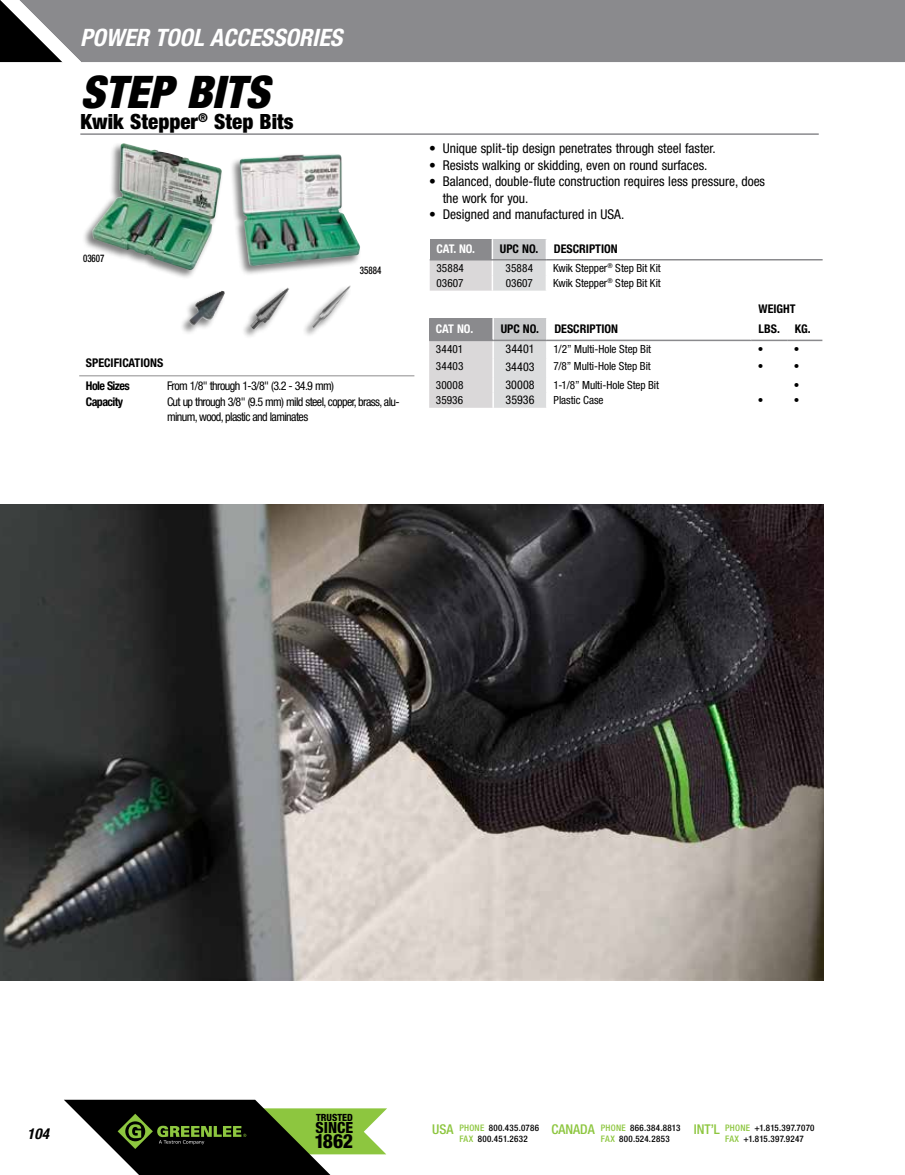
<style>
.page{position:relative;width:905px;height:1175px;background:#fff}
.page>*{position:absolute;margin:0;border:0;box-sizing:border-box;transform-origin:0 0}
.t1{font:italic 900 condensed 45px "Helvetica Neue LT Std";letter-spacing:.005em;color:#000}
.t2{font:italic 700 condensed 24px "Helvetica Neue LT Std";color:#fff}
.t3{font:900 condensed 21px "Helvetica Neue LT Std";letter-spacing:.005em;color:#000}
.t4{font:800 condensed 19.5px "Helvetica Neue LT Std";color:#000}
.t5{font:800 condensed 15.45px "Helvetica Neue LT Std";color:#000}
.t6{font:italic 700 condensed 15px "Helvetica Neue LT Std";color:#000}
.t7{font:condensed 13.5px/16.5px "Helvetica Neue LT Std";color:#000}
.t8{font:500 condensed 13.5px "Helvetica Neue LT Std";color:#8dc63f}
.t9{font:condensed 12px/15px "Helvetica Neue LT Std";letter-spacing:-.05em;color:#000}
.t10{font:700 condensed 12px/22.8px "Helvetica Neue LT Std";color:#000}
.t11{font:700 condensed 12px "Helvetica Neue LT Std";color:#fff}
.t12{font:700 condensed 12px "Helvetica Neue LT Std";letter-spacing:-.05em;color:#000}
.t13{font:condensed 11.25px "Helvetica Neue LT Std";letter-spacing:-.005em;color:#000}
.t14{font:500 condensed 10.5px "Helvetica Neue LT Std";color:#000;scale:.85 1}
.t15{font:800 condensed 9.9px "Helvetica Neue LT Std";color:#000}
.t16{font:500 condensed 9px "Helvetica Neue LT Std";letter-spacing:.03em;color:#000}
.s1{color:#000}
.s2{color:#8dc63f}
</style>
<div class="page">
<div style="left:81px;top:0;width:823px;height:62px;background:#8a8a8d"></div>
<svg style="left:64px;top:1099px;width:323px;height:75px"></svg>
<svg style="left:0;top:0;width:81px;height:62px"></svg>
<hr style="left:80px;top:133px;width:738px;height:2px;background:#8a8a8d">
<hr style="left:79px;top:375px;width:335px;height:1px;background:#b3b2b3">
<div style="left:430px;top:239px;width:62px;height:21px;background:#8a8a8d"></div>
<div style="left:492px;top:239px;width:54px;height:21px;background:#c7c8ca"></div>
<svg style="left:430px;top:260px;width:117px;height:31px;background:#dadadb"></svg>
<hr style="left:491px;top:239px;width:2px;height:20px;background:#fff">
<hr style="left:492px;top:259px;width:54px;height:1px;background:#8a8a8d">
<hr style="left:545px;top:239px;width:2px;height:20px;background:#fff">
<hr style="left:546px;top:259px;width:276px;height:1px;background:#8a8a8d">
<div style="left:82px;top:142px;width:141px;height:138px;background:#000;opacity:.5"></div>
<img style="left:92px;top:143px;width:130px;height:128px">
<div style="left:229px;top:152px;width:133px;height:124px;background:#000;opacity:.5"></div>
<img style="left:239px;top:154px;width:121px;height:112px">
<div style="left:179px;top:290px;width:47px;height:45px;background:#000;opacity:.5"></div>
<img style="left:189px;top:291px;width:36px;height:35px">
<div style="left:241px;top:286px;width:50px;height:53px;background:#000;opacity:.5"></div>
<img style="left:250px;top:289px;width:36px;height:40px">
<div style="left:302px;top:284px;width:50px;height:54px;background:#000;opacity:.5"></div>
<img style="left:311px;top:287px;width:37px;height:41px">
<svg style="left:429px;top:318px;width:118px;height:90px;background:#cecdcf"></svg>
<hr style="left:547px;top:339px;width:204px;height:2px;background:#8a8a8d">
<hr style="left:751px;top:339px;width:36px;height:2px;background:#8a8a8d">
<hr style="left:787px;top:339px;width:35px;height:2px;background:#8a8a8d">
<hr style="left:492px;top:318px;width:2px;height:21px;background:#fff">
<hr style="left:429px;top:339px;width:64px;height:2px;background:#8a8a8d">
<img style="left:0;top:504px;width:824px;height:476px">
<h2 class="t2" style="left:80px;top:22px;width:264px">POWER TOOL ACCESSORIES</h2>
<h1 class="t1" style="left:80px;top:64px;width:190px">STEP BITS</h1>
<h3 class="t3" style="left:80px;top:108px;width:215px">Kwik Stepper<sup>®</sup> Step Bits</h3>
<p class="t14" style="left:83px;top:252px;width:27px">03607</p>
<p class="t14" style="left:360px;top:264px;width:27px">35884</p>
<p class="t10" style="left:86px;top:352px;width:79px">SPECIFICATIONS<br>HOLE SIZES</p>
<p class="t9" style="left:167px;top:378px;width:168px">From 1/8" through 1-3/8" (3.2 - 34.9 mm)</p>
<p class="t12" style="left:86px;top:394px;width:39px">CAPACITY</p>
<p class="t9" style="left:167px;top:394px;width:234px">Cut up through 3/8" (9.5 mm) mild steel, copper, brass, alu&shy;minum, wood, plastic and laminates</p>
<p class="t7" style="left:429px;top:140px;width:288px">• Unique split-tip design penetrates through steel faster.</p>
<p class="t7" style="left:429px;top:157px;width:280px">• Resists walking or skidding, even on round surfaces.</p>
<p class="t7" style="left:442px;top:173px;width:324px;text-indent:-14px">• Balanced, double-flute construction requires less pressure, does the work for you.</p>
<p class="t7" style="left:429px;top:206px;width:196px">• Designed and manufactured in USA.</p>
<p class="t11" style="left:436px;top:242px;width:40px">CAT. NO.</p>
<p class="t10" style="left:500px;top:237px;width:40px">UPC NO.</p>
<p class="t10" style="left:554px;top:237px;width:39px">DESCRIPTION</p>
<p class="t13" style="left:436px;top:261px;width:29px">35884</p>
<p class="t13" style="left:505px;top:261px;width:29px">35884</p>
<p class="t13" style="left:553px;top:261px;width:109px">Kwik Stepper<sup>®</sup> Step Bit Kit</p>
<p class="t13" style="left:436px;top:276px;width:29px">03607</p>
<p class="t13" style="left:506px;top:276px;width:29px">03607</p>
<p class="t13" style="left:553px;top:276px;width:109px">Kwik Stepper<sup>®</sup> Step Bit Kit</p>
<p class="t10" style="left:758px;top:297px;width:32px">WEIGHT</p>
<p class="t11" style="left:436px;top:322px;width:7px">CAT</p>
<p class="t11" style="left:457px;top:322px;width:51px">NO. <span class="s1">UPC</span></p>
<p class="t10" style="left:523px;top:317px;width:39px">NO. DESC</p>
<p class="t10" style="left:579px;top:317px;width:13px">RIPTION</p>
<p class="t10" style="left:758px;top:317px;width:54px">LBS. KG.</p>
<p class="t13" style="left:436px;top:342px;width:29px">34401</p>
<p class="t9" style="left:505px;top:341px;width:31px">34401</p>
<p class="t13" style="left:553px;top:342px;width:99px">1/2” Multi-Hole Step Bit</p>
<p class="t13" style="left:757px;top:342px;width:7px">•</p>
<p class="t13" style="left:793px;top:342px;width:7px">•</p>
<p class="t13" style="left:436px;top:360px;width:29px">34403</p>
<p class="t9" style="left:505px;top:359px;width:31px">34403</p>
<p class="t13" style="left:553px;top:360px;width:99px">7/8” Multi-Hole Step Bit</p>
<p class="t13" style="left:757px;top:360px;width:7px">•</p>
<p class="t13" style="left:793px;top:360px;width:7px">•</p>
<p class="t13" style="left:436px;top:378px;width:29px">30008</p>
<p class="t9" style="left:505px;top:377px;width:31px">30008</p>
<p class="t13" style="left:553px;top:378px;width:107px">1-1/8” Multi-Hole Step Bit</p>
<p class="t13" style="left:793px;top:378px;width:7px">•</p>
<p class="t13" style="left:436px;top:393px;width:29px">35936</p>
<p class="t9" style="left:505px;top:392px;width:30px">35936</p>
<p class="t13" style="left:553px;top:393px;width:51px">Plastic Case</p>
<p class="t13" style="left:757px;top:393px;width:7px">•</p>
<p class="t13" style="left:793px;top:393px;width:7px">•</p>
<p class="t6" style="left:27px;top:1124px;width:23px">104</p>
<p class="t15" style="left:316px;top:1111px;width:38px">TRUSTED</p>
<p class="t5" style="left:315px;top:1118px;width:39px">SINCE</p>
<h3 class="t4" style="left:314px;top:1129px;width:40px">1862</h3>
<p class="t8" style="left:432px;top:1121px;width:23px">USA</p>
<p class="t8" style="left:551px;top:1121px;width:45px">CANADA</p>
<p class="t8" style="left:693px;top:1121px;width:28px">INT’L</p>
<p class="t16" style="left:459px;top:1133px;width:70px"><span class="s2">FAX</span> 800.451.2632</p>
<p class="t16" style="left:600px;top:1133px;width:70px"><span class="s2">FAX</span> 800.524.2853</p>
<p class="t16" style="left:725px;top:1133px;width:80px"><span class="s2">FAX</span> +1.815.397.9247</p>
<p class="t16" style="left:459px;top:1122px;width:81px"><span class="s2">PHONE</span> 800.435.0786</p>
<p class="t16" style="left:600px;top:1122px;width:81px"><span class="s2">PHONE</span> 866.384.8813</p>
<p class="t16" style="left:725px;top:1122px;width:91px"><span class="s2">PHONE</span> +1.815.397.7070</p>
</div>
